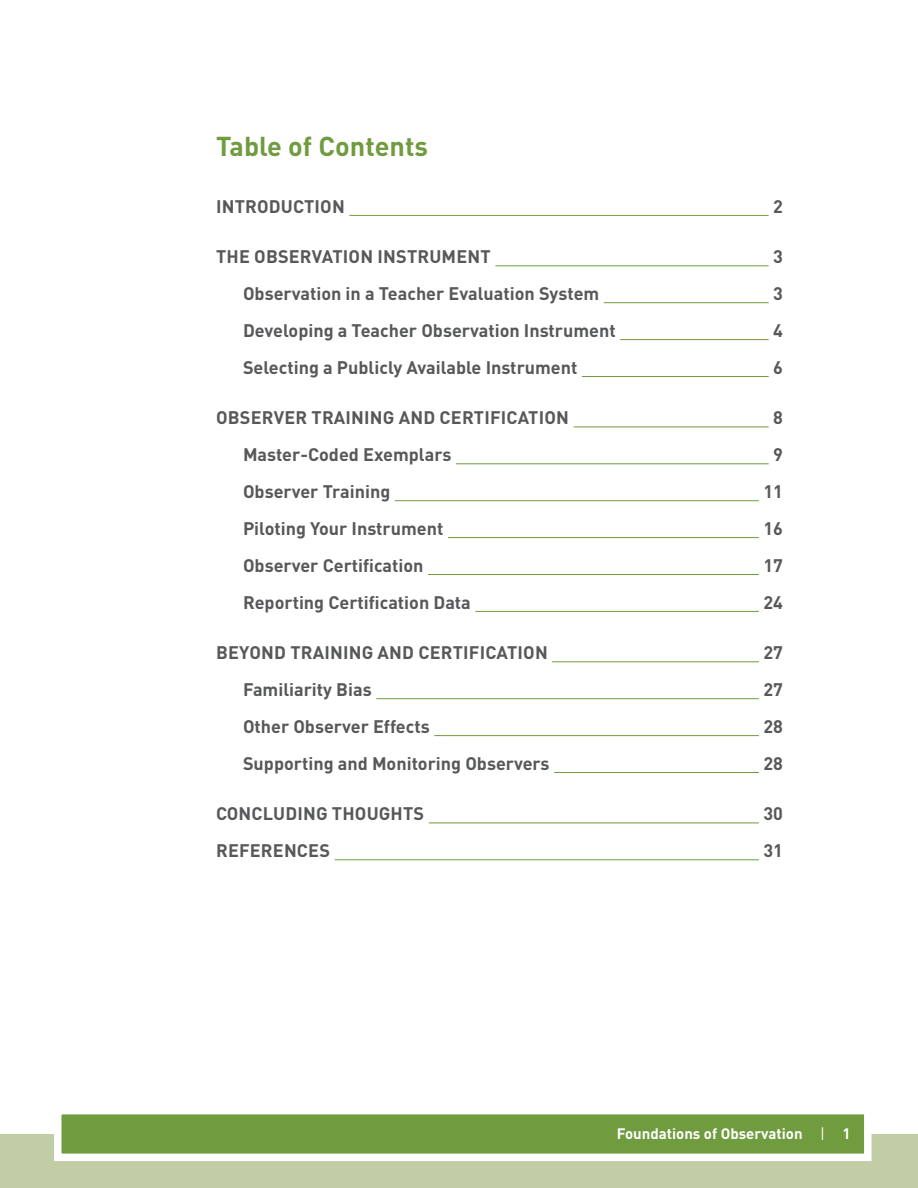
<style>
.page{position:relative;width:918px;height:1188px;background:#fff}
.page>*{position:absolute;margin:0;border:0;box-sizing:border-box;transform-origin:0 0}
.head_A{font:700 27px "DINOT";color:#709b3f}
.head_B{font:700 18px "DINOT";color:#57585a}
.t1{font:700 15px "DINOT";color:#fff}
.s1{font-weight:400}
</style>
<div class="page">
<div style="left:0;top:1134px;width:918px;height:54px;background:#c0cda5"></div>
<svg style="left:54px;top:1114px;width:818px;height:47px;background:#8aad62"></svg>
<hr style="left:349px;top:215px;width:420px;height:1px;background:#709b3f">
<hr style="left:495px;top:265px;width:274px;height:1px;background:#709b3f">
<hr style="left:604px;top:302px;width:165px;height:1px;background:#709b3f">
<hr style="left:620px;top:339px;width:149px;height:1px;background:#709b3f">
<hr style="left:582px;top:376px;width:187px;height:1px;background:#709b3f">
<hr style="left:574px;top:426px;width:195px;height:1px;background:#709b3f">
<hr style="left:456px;top:463px;width:313px;height:1px;background:#709b3f">
<hr style="left:395px;top:500px;width:364px;height:1px;background:#709b3f">
<hr style="left:448px;top:537px;width:311px;height:1px;background:#709b3f">
<hr style="left:428px;top:574px;width:331px;height:1px;background:#709b3f">
<hr style="left:475px;top:611px;width:284px;height:1px;background:#709b3f">
<hr style="left:552px;top:661px;width:207px;height:1px;background:#709b3f">
<hr style="left:376px;top:698px;width:383px;height:1px;background:#709b3f">
<hr style="left:434px;top:735px;width:325px;height:1px;background:#709b3f">
<hr style="left:554px;top:772px;width:205px;height:1px;background:#709b3f">
<hr style="left:429px;top:822px;width:330px;height:1px;background:#709b3f">
<hr style="left:335px;top:859px;width:424px;height:1px;background:#709b3f">
<p class="head_A" style="left:216px;top:128px;width:214px">Table of Contents</p>
<p class="head_B" style="left:216px;top:194px;width:130px">INTRODUCTION</p>
<p class="head_B" style="left:773px;top:194px;width:11px">2</p>
<p class="head_B" style="left:216px;top:244px;width:276px">THE OBSERVATION INSTRUMENT</p>
<p class="head_B" style="left:773px;top:244px;width:11px">3</p>
<p class="head_B" style="left:243px;top:281px;width:358px">Observation in a Teacher Evaluation System</p>
<p class="head_B" style="left:773px;top:281px;width:11px">3</p>
<p class="head_B" style="left:243px;top:318px;width:374px">Developing a Teacher Observation Instrument</p>
<p class="head_B" style="left:773px;top:318px;width:11px">4</p>
<p class="head_B" style="left:243px;top:355px;width:336px">Selecting a Publicly Available Instrument</p>
<p class="head_B" style="left:773px;top:355px;width:11px">6</p>
<p class="head_B" style="left:216px;top:406px;width:354px">OBSERVER TRAINING AND CERTIFICATION</p>
<p class="head_B" style="left:773px;top:406px;width:11px">8</p>
<p class="head_B" style="left:243px;top:442px;width:210px">Master-Coded Exemplars</p>
<p class="head_B" style="left:773px;top:442px;width:11px">9</p>
<p class="head_B" style="left:243px;top:479px;width:149px">Observer Training</p>
<p class="head_B" style="left:763px;top:479px;width:21px">11</p>
<p class="head_B" style="left:243px;top:516px;width:202px">Piloting Your Instrument</p>
<p class="head_B" style="left:763px;top:516px;width:21px">16</p>
<p class="head_B" style="left:243px;top:553px;width:182px">Observer Certification</p>
<p class="head_B" style="left:763px;top:553px;width:21px">17</p>
<p class="head_B" style="left:243px;top:590px;width:229px">Reporting Certification Data</p>
<p class="head_B" style="left:763px;top:590px;width:21px">24</p>
<p class="head_B" style="left:216px;top:640px;width:333px">BEYOND TRAINING AND CERTIFICATION</p>
<p class="head_B" style="left:763px;top:640px;width:21px">27</p>
<p class="head_B" style="left:243px;top:677px;width:130px">Familiarity Bias</p>
<p class="head_B" style="left:763px;top:677px;width:21px">27</p>
<p class="head_B" style="left:243px;top:714px;width:188px">Other Observer Effects</p>
<p class="head_B" style="left:763px;top:714px;width:21px">28</p>
<p class="head_B" style="left:243px;top:751px;width:308px">Supporting and Monitoring Observers</p>
<p class="head_B" style="left:763px;top:751px;width:21px">28</p>
<p class="head_B" style="left:216px;top:802px;width:210px">CONCLUDING THOUGHTS</p>
<p class="head_B" style="left:763px;top:802px;width:21px">30</p>
<p class="head_B" style="left:216px;top:838px;width:115px">REFERENCES</p>
<p class="head_B" style="left:763px;top:838px;width:21px">31</p>
<p class="t1" style="left:617px;top:1124px;width:235px">Foundations of Observation <span class="s1">|</span> 1</p>
</div>
